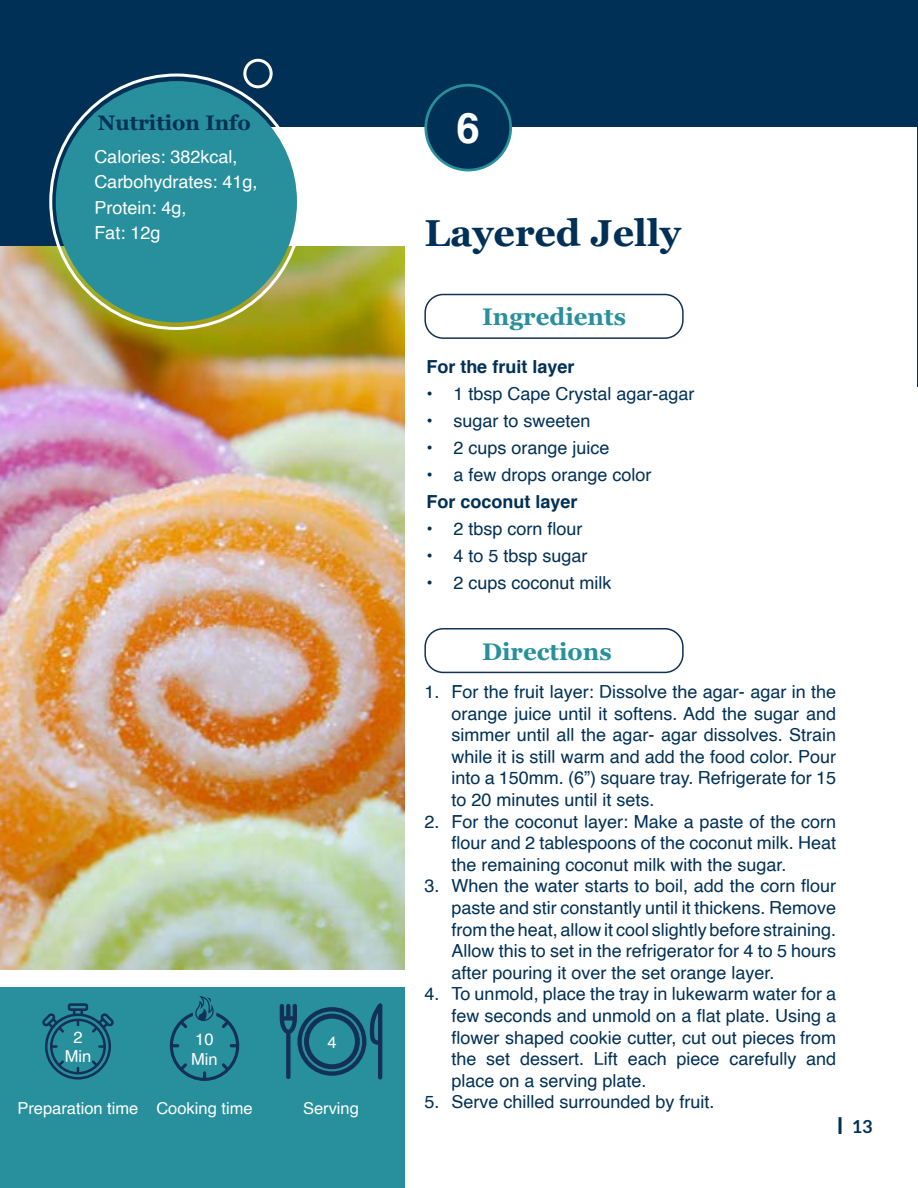
<style>
.page{position:relative;width:918px;height:1188px;background:#fff}
.page>*{position:absolute;margin:0;border:0;box-sizing:border-box;transform-origin:0 0}
.t1{font:700 42px "Helvetica";color:#fff}
.t2{font:700 37.5px "Georgia";color:#003056}
.t3{font:700 24px "Georgia";color:#28909d}
.t4{font:700 21px "Georgia";color:#003056}
.t5{font:18px/21.6px "Helvetica";color:#003056;text-align:justify}
.t6{font:18px/25.5px "Helvetica";color:#fff}
.t7{font:700 18px "Helvetica";color:#003056}
.t8{font:700 18px "Lato";color:#003056}
.t9{font:16.5px/19.5px "Helvetica";color:#fff;text-align:center}
</style>
<div class="page">
<div style="left:1px;top:0;width:917px;height:386px;background:#003056"></div>
<div style="left:265px;top:128px;width:652px;height:1059px;background:#fff"></div>
<svg style="left:424px;top:84px;width:88px;height:87px"></svg>
<div style="left:427px;top:87px;width:82px;height:82px;background:#003056;border-radius:50%"></div>
<hr style="left:839px;top:1117px;width:3px;height:17px;background:#003056">
<div style="left:424px;top:294px;width:260px;height:45px;border:2px solid #133154;border-radius:18px"></div>
<div style="left:424px;top:628px;width:260px;height:45px;border:2px solid #133154;border-radius:18px"></div>
<img style="left:0;top:246px;width:405px;height:724px">
<div style="left:56px;top:81px;width:241px;height:241px;background:#28909d;border-radius:50%"></div>
<div style="left:243px;top:59px;width:30px;height:29px;border:3px solid #fff;border-radius:50%"></div>
<div style="left:0;top:988px;width:405px;height:200px;background:#28909d"></div>
<svg style="left:170px;top:996px;width:69px;height:85px"></svg>
<svg style="left:42px;top:1003px;width:72px;height:77px"></svg>
<svg style="left:280px;top:1003px;width:102px;height:77px"></svg>
<p class="t4" style="left:98px;top:109px;width:154px">Nutrition Info</p>
<p class="t6" style="left:94px;top:144px;width:165px">Calories: 382kcal,<br>Carbohydrates: 41g,<br>Protein: 4g,<br>Fat: 12g</p>
<p class="t9" style="left:65px;top:1028px;width:28px">2<br>Min</p>
<p class="t9" style="left:191px;top:1030px;width:28px;text-align:left">10<br>Min</p>
<p class="t9" style="left:328px;top:1033px;width:11px">4</p>
<p class="t9" style="left:17px;top:1099px;width:237px">Preparation time Cooking time</p>
<p class="t9" style="left:303px;top:1099px;width:57px">Serving</p>
<h1 class="t1" style="left:457px;top:95px;width:25px">6</h1>
<h2 class="t2" style="left:424px;top:209px;width:258px">Layered Jelly</h2>
<h3 class="t3" style="left:482px;top:302px;width:145px">Ingredients</h3>
<p class="t7" style="left:426px;top:352px;width:150px">For the fruit layer</p>
<p class="t5" style="left:426px;top:383px;width:270px">• 1 tbsp Cape Crystal agar-agar</p>
<p class="t5" style="left:426px;top:410px;width:166px">• sugar to sweeten</p>
<p class="t5" style="left:426px;top:437px;width:185px">• 2 cups orange juice</p>
<p class="t5" style="left:426px;top:464px;width:227px">• a few drops orange color</p>
<p class="t7" style="left:426px;top:487px;width:153px">For coconut layer</p>
<p class="t5" style="left:426px;top:518px;width:158px">• 2 tbsp corn flour</p>
<p class="t5" style="left:426px;top:545px;width:163px">• 4 to 5 tbsp sugar</p>
<p class="t5" style="left:426px;top:572px;width:187px">• 2 cups coconut milk</p>
<h3 class="t3" style="left:482px;top:636px;width:131px">Directions</h3>
<p class="t5" style="left:451px;top:681px;width:386px;text-indent:-27px">1. For the fruit layer: Dissolve the agar- agar in the orange juice until it softens. Add the sugar and simmer until all the agar- agar dissolves. Strain while it is still warm and add the food color. Pour into a 150mm. (6”) square tray. Refrigerate for 15 to 20 minutes until it sets.</p>
<p class="t5" style="left:451px;top:811px;width:386px;text-indent:-27px">2. For the coconut layer: Make a paste of the corn flour and 2 tablespoons of the coconut milk. Heat the remaining coconut milk with the sugar.</p>
<p class="t5" style="left:451px;top:876px;width:386px;text-indent:-27px">3. When the water starts to boil, add the corn flour paste and stir constantly until it thickens. Remove from the heat, allow it cool slightly before straining.<br>Allow this to set in the refrigerator for 4 to 5 hours after pouring it over the set orange layer.</p>
<p class="t5" style="left:451px;top:984px;width:386px;text-indent:-27px">4. To unmold, place the tray in lukewarm water for a few seconds and unmold on a flat plate. Using a flower shaped cookie cutter, cut out pieces from the set dessert. Lift each piece carefully and place on a serving plate.</p>
<p class="t5" style="left:424px;top:1092px;width:292px">5. Serve chilled surrounded by fruit.</p>
<p class="t8" style="left:852px;top:1116px;width:22px">13</p>
</div>
